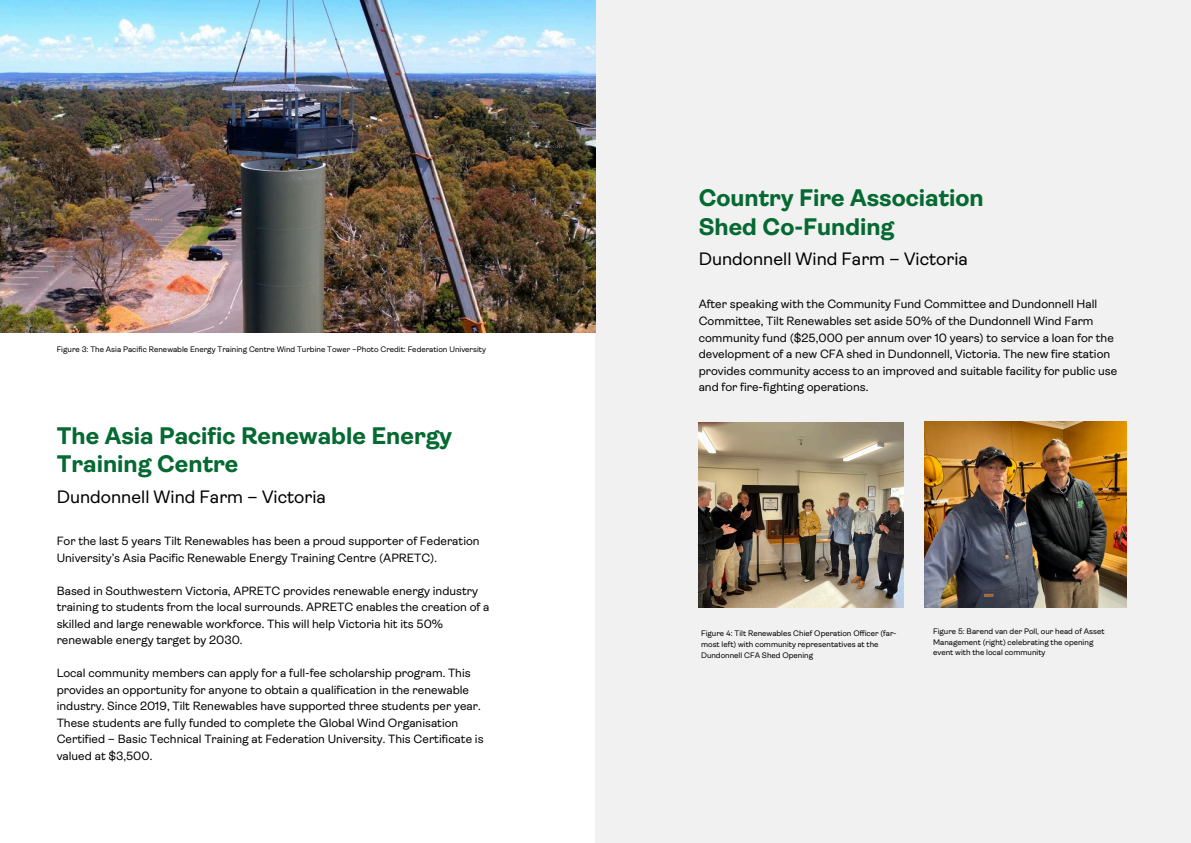
<style>
.page{position:relative;width:1191px;height:843px;background:#fff}
.page>*{position:absolute;margin:0;border:0;box-sizing:border-box;transform-origin:0 0}
.t1{font:700 24px/28.5px "Ambit";color:#056932}
.t2{font:18px "Ambit";color:#000}
.t3{font:12px/16.5px "Ambit";color:#000}
.t4{font:8px/10.7px "Ambit";color:#000}
</style>
<div class="page">
<div style="left:595px;top:0;width:595px;height:842px;background:#f1f1f1"></div>
<img style="left:0;top:0;width:595px;height:333px">
<img style="left:698px;top:422px;width:205px;height:185px">
<img style="left:924px;top:421px;width:202px;height:186px">
<p class="t4" style="left:57px;top:344px;width:430px">Figure 3: The Asia Pacific Renewable Energy Training Centre Wind Turbine Tower –Photo Credit: Federation University</p>
<h2 class="t1" style="left:57px;top:421px;width:397px">The Asia Pacific Renewable Energy<br>Training Centre</h2>
<h3 class="t2" style="left:57px;top:486px;width:271px">Dundonnell Wind Farm – Victoria</h3>
<h1 class="t3" style="left:57px;top:532px;width:424px">For the last 5 years Tilt Renewables has been a proud supporter of Federation<br>University’s Asia Pacific Renewable Energy Training Centre (APRETC).</h1>
<h2 class="t3" style="left:57px;top:582px;width:434px">Based in Southwestern Victoria, APRETC provides renewable energy industry training to students from the local surrounds. APRETC enables the creation of a skilled and large renewable workforce. This will help Victoria hit its 50% renewable energy target by 2030.</h2>
<h3 class="t3" style="left:57px;top:664px;width:428px">Local community members can apply for a full-fee scholarship program. This provides an opportunity for anyone to obtain a qualification in the renewable industry. Since 2019, Tilt Renewables have supported three students per year.<br>These students are fully funded to complete the Global Wind Organisation Certified – Basic Technical Training at Federation University. This Certificate is valued at $3,500.</h3>
<h3 class="t1" style="left:698px;top:184px;width:286px">Country Fire Association<br>Shed Co-Funding</h3>
<h3 class="t2" style="left:698px;top:249px;width:271px">Dundonnell Wind Farm – Victoria</h3>
<p class="t3" style="left:698px;top:296px;width:420px">After speaking with the Community Fund Committee and Dundonnell Hall Committee, Tilt Renewables set aside 50% of the Dundonnell Wind Farm community fund ($25,000 per annum over 10 years) to service a loan for the development of a new CFA shed in Dundonnell, Victoria. The new fire station provides community access to an improved and suitable facility for public use and for fire-fighting operations.</p>
<p class="t4" style="left:701px;top:628px;width:197px">Figure 4: Tilt Renewables Chief Operation Officer (far&shy;most left) with community representatives at the<br>Dundonnell CFA Shed Opening</p>
<p class="t4" style="left:933px;top:625px;width:173px">Figure 5: Barend van der Poll, our head of Asset<br>Management (right) celebrating the opening event with the local community</p>
</div>
